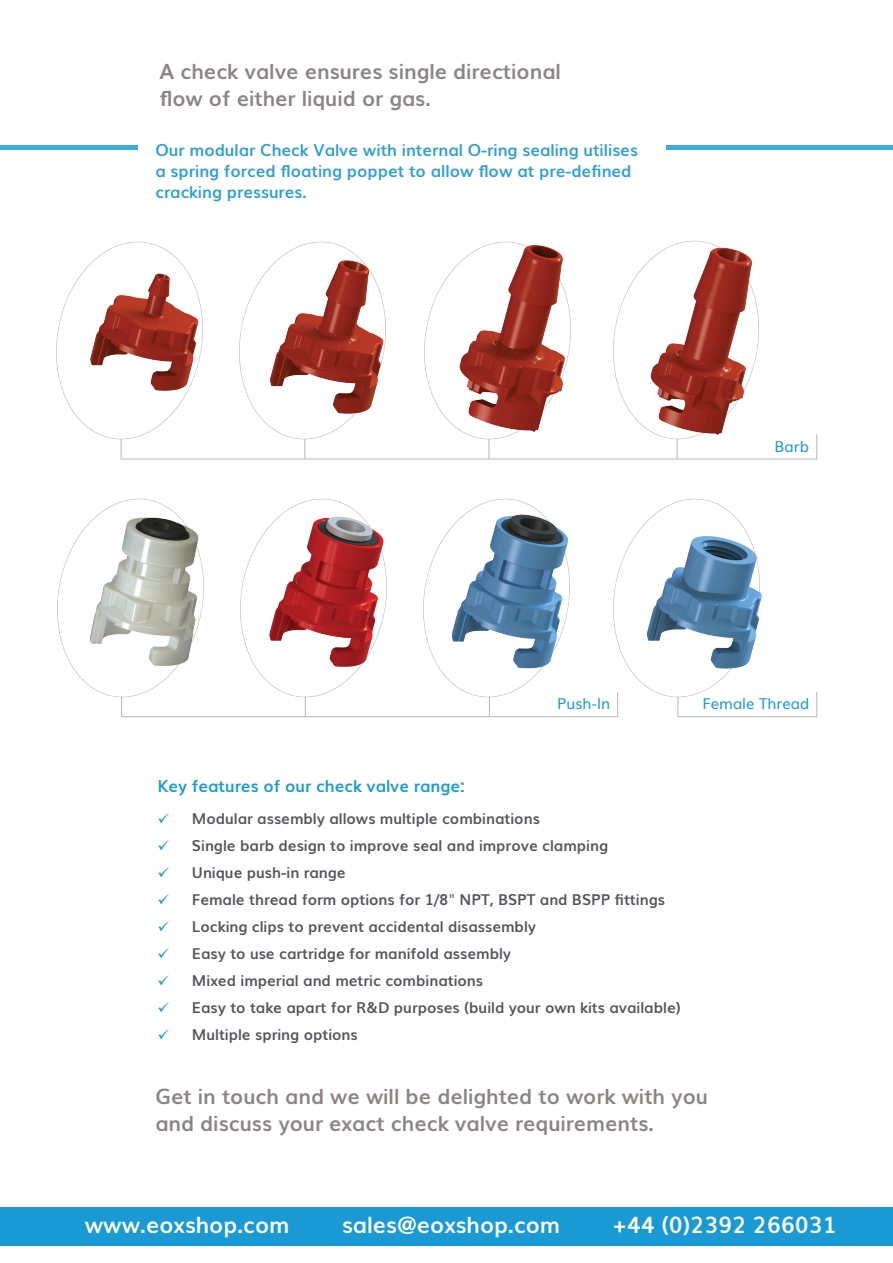
<style>
.page{position:relative;width:893px;height:1263px;background:#fff}
.page>*{position:absolute;margin:0;border:0;box-sizing:border-box;transform-origin:0 0}
.t1{font:700 22.5px "Muli";color:#fff}
.t2{font:700 21px/27px "Muli";color:#8a8582}
.t3{font:700 16.5px/21px "Muli";color:#2e9fd7}
.t4{font:700 16.5px "Muli";color:#199ad5}
.t5{font:700 15px/27px "Muli";color:#54545a}
.t6{font:15px "Muli";color:#199ad5}
.t7{font:15px/27px "Wingdings";color:#199ad5;text-align:justify}
.s1{font-weight:400}
</style>
<div class="page">
<div style="left:0;top:1207px;width:893px;height:39px;background:#199ad5"></div>
<div style="left:666px;top:145px;width:227px;height:5px;background:#3cacdb"></div>
<img style="left:424px;top:241px;width:100px;height:206px">
<img style="left:240px;top:498px;width:147px;height:206px">
<img style="left:269px;top:516px;width:116px;height:159px">
<img style="left:423px;top:498px;width:119px;height:200px">
<img style="left:452px;top:514px;width:118px;height:156px">
<img style="left:57px;top:498px;width:122px;height:200px">
<img style="left:89px;top:517px;width:115px;height:155px">
<img style="left:56px;top:241px;width:147px;height:206px">
<img style="left:89px;top:273px;width:110px;height:129px">
<img style="left:239px;top:241px;width:147px;height:206px">
<img style="left:269px;top:260px;width:116px;height:156px">
<img style="left:459px;top:245px;width:112px;height:195px">
<img style="left:613px;top:498px;width:135px;height:206px">
<img style="left:646px;top:535px;width:116px;height:137px">
<img style="left:613px;top:265px;width:146px;height:182px">
<img style="left:645px;top:240px;width:111px;height:202px">
<svg style="left:121px;top:439px;width:1px;height:20px"></svg>
<svg style="left:304px;top:439px;width:1px;height:20px"></svg>
<svg style="left:489px;top:439px;width:1px;height:20px"></svg>
<svg style="left:677px;top:439px;width:1px;height:20px"></svg>
<hr style="left:121px;top:459px;width:696px;height:1px;background:#bab5b4">
<svg style="left:816px;top:434px;width:1px;height:25px"></svg>
<svg style="left:121px;top:697px;width:1px;height:19px"></svg>
<svg style="left:305px;top:697px;width:1px;height:19px"></svg>
<svg style="left:489px;top:697px;width:1px;height:19px"></svg>
<hr style="left:121px;top:716px;width:497px;height:1px;background:#bab5b4">
<svg style="left:617px;top:692px;width:1px;height:24px"></svg>
<hr style="left:677px;top:716px;width:140px;height:1px;background:#bab5b4">
<svg style="left:816px;top:692px;width:1px;height:24px"></svg>
<svg style="left:677px;top:697px;width:1px;height:19px"></svg>
<div style="left:0;top:145px;width:138px;height:5px;background:#3cacdb"></div>
<h2 class="t2" style="left:159px;top:56px;width:403px">A check valve ensures single directional flow of either liquid or gas.</h2>
<p class="t3" style="left:155px;top:139px;width:484px">Our modular Check Valve with internal O-ring sealing utilises a spring forced floating poppet to allow flow at pre-defined cracking pressures.</p>
<p class="t6" style="left:774px;top:434px;width:36px">Barb</p>
<p class="t4" style="left:157px;top:773px;width:309px">Key features of our check valve range:</p>
<p class="t6" style="left:557px;top:692px;width:54px">Push-In</p>
<p class="t6" style="left:702px;top:692px;width:109px">Female Thread</p>
<p class="t7" style="left:157px;top:806px;width:13px">✓ ✓ ✓ ✓ ✓ ✓ ✓ ✓ ✓</p>
<p class="t5" style="left:192px;top:804px;width:490px">Modular assembly allows multiple combinations<br>Single barb design to improve seal and improve clamping<br>Unique push-in range<br>Female thread form options for 1/8<span class="s1">"</span> NPT, BSPT and BSPP fittings Locking clips to prevent accidental disassembly<br>Easy to use cartridge for manifold assembly<br>Mixed imperial and metric combinations<br>Easy to take apart for R&amp;D purposes (build your own kits available)<br>Multiple spring options</p>
<h2 class="t2" style="left:155px;top:1081px;width:554px">Get in touch and we will be delighted to work with you and discuss your exact check valve requirements.</h2>
<h1 class="t1" style="left:85px;top:1206px;width:206px">www.eoxshop.com</h1>
<h1 class="t1" style="left:342px;top:1206px;width:220px">sales@eoxshop.com</h1>
<h1 class="t1" style="left:613px;top:1206px;width:225px">+44 (0)2392 266031</h1>
</div>
